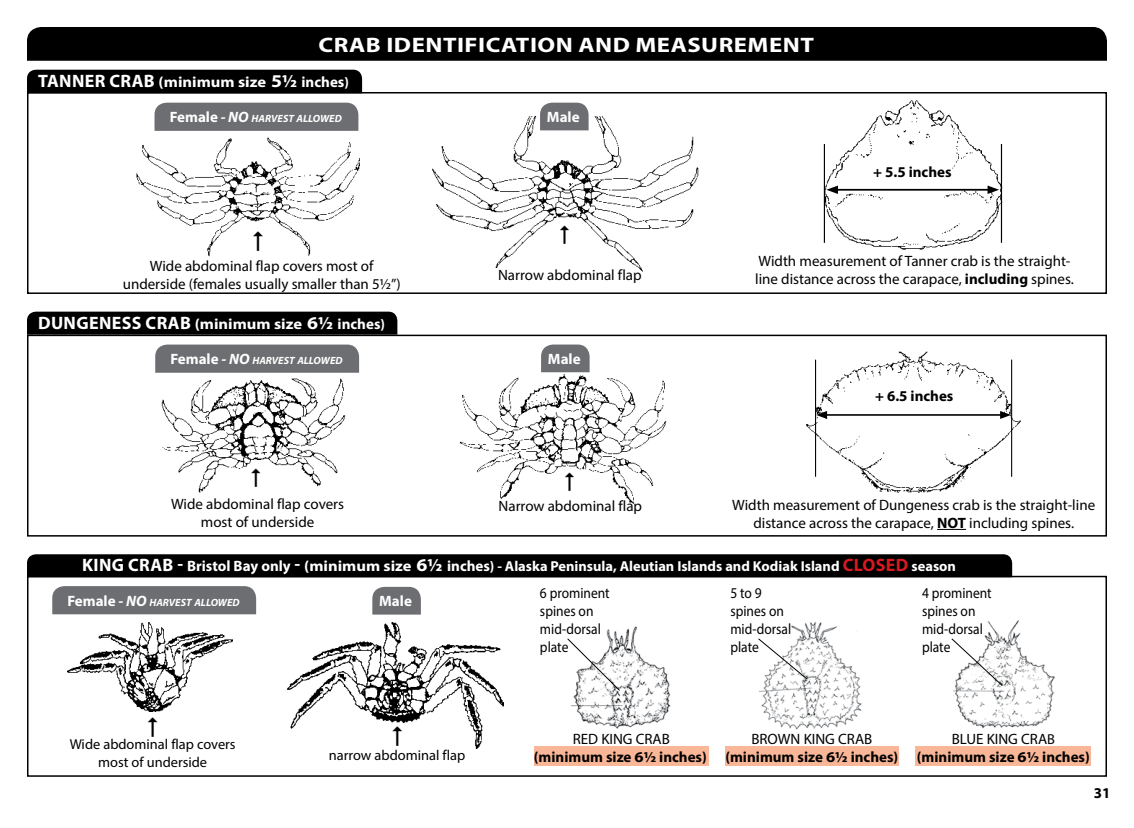
<style>
.page{position:relative;width:1134px;height:828px;background:#fff}
.page>*{position:absolute;margin:0;border:0;box-sizing:border-box;transform-origin:0 0}
.Page_Header{font:700 21px "Myriad Pro";letter-spacing:.02em;color:#fff;scale:1.18 1}
.t1{font:15px/18px "Myriad Pro";color:#000;text-align:center}
.t2{font:15px/18px "Myriad Pro";color:#000;scale:.9 1}
.t3{font:700 15px "Myriad Pro";color:#000}
.t4{font:700 15px "Myriad Pro";color:#fff;scale:1.1 1}
.t5{font:700 15px "Myriad Pro";color:#fff}
.t6{font:700 14.4px "Myriad Pro";color:#fff}
.t7{font:14.4px/18px "Myriad Pro";color:#000;text-align:center}
.t8{font:italic 700 10.5px "Myriad Pro";color:#fff}
.s1{font-size:18px}
.s2{font-size:14.4px}
.s3{font-style:normal;font-size:15px}
.s4{font-size:15px}
.s5{font-weight:700}
.s6{font-size:18px;color:#d71920}
</style>
<div class="page">
<div style="left:27px;top:576px;width:1080px;height:201px;border:2px solid #000"></div>
<div style="left:27px;top:92px;width:1080px;height:202px;border:2px solid #000"></div>
<img style="left:432px;top:117px;width:267px;height:155px">
<div style="left:534px;top:747px;width:175px;height:19px;background:#f9b797"></div>
<img style="left:571px;top:626px;width:100px;height:102px">
<svg style="left:567px;top:638px;width:54px;height:54px"></svg>
<div style="left:916px;top:747px;width:175px;height:19px;background:#f9b797"></div>
<img style="left:953px;top:620px;width:101px;height:108px">
<svg style="left:951px;top:638px;width:52px;height:49px"></svg>
<div style="left:725px;top:747px;width:174px;height:19px;background:#f9b797"></div>
<img style="left:760px;top:622px;width:102px;height:108px">
<svg style="left:758px;top:638px;width:51px;height:43px"></svg>
<img style="left:136px;top:137px;width:224px;height:120px">
<div style="left:52px;top:586px;width:204px;height:28px;background:#6d6e71"></div>
<div style="left:155px;top:103px;width:203px;height:28px;background:#6d6e71"></div>
<svg style="left:540px;top:103px;width:49px;height:27px"></svg>
<svg style="left:372px;top:587px;width:49px;height:28px"></svg>
<div style="left:27px;top:27px;width:1080px;height:34px;background:#000"></div>
<div style="left:27px;top:70px;width:335px;height:23px;background:#000"></div>
<img style="left:67px;top:622px;width:166px;height:89px">
<img style="left:288px;top:622px;width:216px;height:126px">
<div style="left:27px;top:554px;width:985px;height:23px;background:#000"></div>
<img style="left:817px;top:92px;width:191px;height:158px">
<hr style="left:824px;top:144px;width:1px;height:99px;background:#000">
<hr style="left:1001px;top:144px;width:1px;height:99px;background:#000">
<hr style="left:835px;top:189px;width:156px;height:2px;background:#000">
<svg style="left:826px;top:186px;width:12px;height:8px"></svg>
<svg style="left:988px;top:186px;width:11px;height:8px"></svg>
<div style="left:27px;top:335px;width:1080px;height:202px;border:2px solid #000"></div>
<img style="left:459px;top:372px;width:208px;height:132px">
<svg style="left:937px;top:529px;width:29px;height:1px"></svg>
<img style="left:807px;top:352px;width:214px;height:140px">
<hr style="left:815px;top:360px;width:1px;height:117px;background:#000">
<hr style="left:1011px;top:360px;width:1px;height:117px;background:#000">
<hr style="left:824px;top:414px;width:179px;height:2px;background:#000">
<svg style="left:816px;top:411px;width:11px;height:8px"></svg>
<svg style="left:1000px;top:411px;width:11px;height:8px"></svg>
<div style="left:155px;top:345px;width:204px;height:28px;background:#6d6e71"></div>
<svg style="left:541px;top:345px;width:49px;height:27px"></svg>
<img style="left:155px;top:368px;width:203px;height:125px">
<div style="left:27px;top:312px;width:370px;height:23px;background:#000"></div>
<svg style="left:253px;top:232px;width:10px;height:19px"></svg>
<svg style="left:560px;top:225px;width:9px;height:19px"></svg>
<svg style="left:392px;top:726px;width:10px;height:20px"></svg>
<svg style="left:565px;top:473px;width:9px;height:18px"></svg>
<svg style="left:251px;top:468px;width:9px;height:19px"></svg>
<p class="Page_Header" style="left:319px;top:31px;width:421px">CRAB IDENTIFICATION AND MEASUREMENT</p>
<p class="t4" style="left:38px;top:72px;width:284px"><span class="s1">TANNER CRAB</span> (minimum size <span class="s1">5½</span> inches<span class="s2">)</span></p>
<p class="t8" style="left:170px;top:112px;width:174px"><span class="s3">Female</span> <span class="s4">- NO</span> HARVEST ALLOWED</p>
<p class="t5" style="left:547px;top:107px;width:34px">Male</p>
<p class="t1" style="left:123px;top:257px;width:280px">Wide abdominal flap covers most of underside (females usually smaller than 5½”)</p>
<p class="t4" style="left:38px;top:314px;width:317px"><span class="s1">DUNGENESS CRAB</span> (minimum size <span class="s1">6½</span> inches<span class="s2">)</span></p>
<p class="t1" style="left:498px;top:266px;width:145px">Narrow abdominal flap</p>
<p class="t8" style="left:170px;top:354px;width:174px"><span class="s3">Female</span> <span class="s4">- NO</span> HARVEST ALLOWED</p>
<p class="t5" style="left:548px;top:349px;width:34px">Male</p>
<p class="t1" style="left:171px;top:495px;width:174px">Wide abdominal flap covers most of underside</p>
<p class="t1" style="left:499px;top:497px;width:145px">Narrow abdominal flap</p>
<p class="t3" style="left:873px;top:162px;width:80px">+ 5.5 inches</p>
<p class="t1" style="left:755px;top:252px;width:320px;text-align:left">Width measurement of Tanner crab is the straight&shy;line distance across the carapace, <span class="s5">including</span> spines.</p>
<p class="t3" style="left:875px;top:387px;width:80px">+ 6.5 inches</p>
<p class="t1" style="left:732px;top:496px;width:364px">Width measurement of Dungeness crab is the straight-line distance across the carapace, <span class="s5">NOT</span> including spines.</p>
<p class="t6" style="left:82px;top:557px;width:875px"><span class="s1">KING CRAB -</span> <span class="s4">Bristol Bay only</span> <span class="s1">-</span> <span class="s4">(minimum size</span> <span class="s1">6½</span> <span class="s4">inches</span>) - Alaska Peninsula, Aleutian Islands and Kodiak Island <span class="s6">CLOSED</span> season</p>
<p class="t8" style="left:67px;top:595px;width:174px"><span class="s3">Female</span> <span class="s4">- NO</span> HARVEST ALLOWED</p>
<p class="t5" style="left:379px;top:592px;width:34px">Male</p>
<p class="t7" style="left:70px;top:734px;width:168px">Wide abdominal flap covers most of underside</p>
<p class="t7" style="left:329px;top:746px;width:138px">narrow abdominal flap</p>
<p class="t2" style="left:540px;top:583px;width:79px">6 prominent spines on mid-dorsal plate</p>
<p class="t2" style="left:730px;top:584px;width:69px">5 to 9 spines on mid-dorsal plate</p>
<p class="t2" style="left:922px;top:583px;width:79px">4 prominent spines on mid-dorsal plate</p>
<p class="t1" style="left:573px;top:729px;width:99px">RED KING CRAB</p>
<p class="t3" style="left:534px;top:747px;width:174px">(minimum size 6½ inches)</p>
<p class="t1" style="left:751px;top:729px;width:122px">BROWN KING CRAB</p>
<p class="t3" style="left:725px;top:747px;width:174px">(minimum size 6½ inches)</p>
<p class="t1" style="left:952px;top:729px;width:105px">BLUE KING CRA<span class="s2">B</span></p>
<p class="t3" style="left:917px;top:747px;width:174px">(minimum size 6½ inches)</p>
<p class="t3" style="left:1094px;top:783px;width:18px">31</p>
</div>
